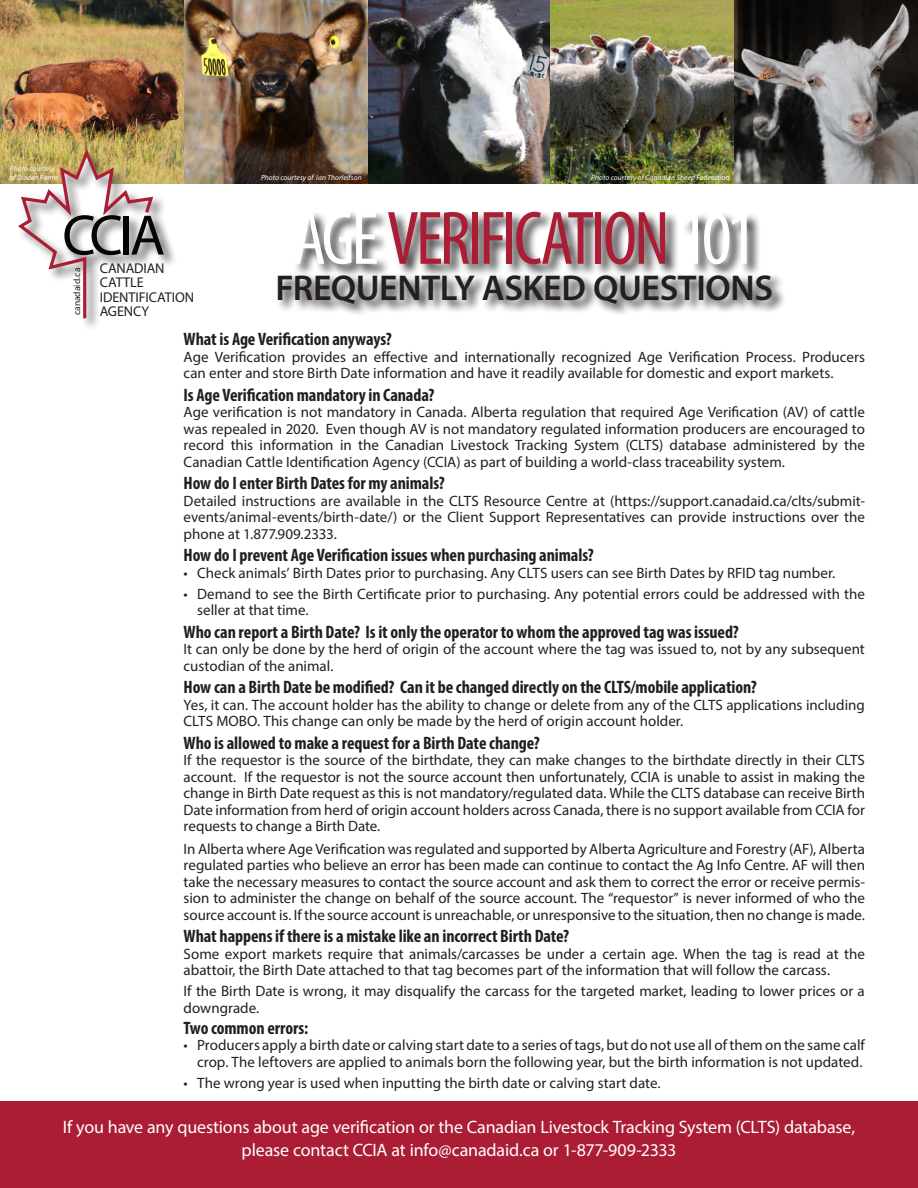
<style>
.page{position:relative;width:918px;height:1188px;background:#fff}
.page>*{position:absolute;margin:0;border:0;box-sizing:border-box;transform-origin:0 0}
.t1{font:condensed 76.5px "Myriad Pro";letter-spacing:-.045em;color:#ab1d34}
.t2{font:57.45px "Myriad Pro";color:#050504}
.t3{font:600 36px "Myriad Pro";letter-spacing:-.01em;color:#231f20}
.t4{font:700 condensed 18px "Myriad Pro";letter-spacing:-.005em;color:#231f20}
.t5{font:18px "Myriad Pro";letter-spacing:-.01em;color:#fff}
.t6{font:15px/16.5px "Myriad Pro";color:#231f20}
.t7{font:14.25px "Myriad Pro";letter-spacing:-.005em;color:#231f20}
.t8{font:9.45px "Myriad Pro";letter-spacing:.005em;color:#231f20}
.t9{font:italic 7.5px/9px "Myriad Pro";letter-spacing:.01em;color:#fff}
.s1{color:#fff}
</style>
<div class="page">
<img style="left:0;top:0;width:918px;height:184px">
<div style="left:0;top:1102px;width:918px;height:86px;background:#ab1d34"></div>
<div style="left:17px;top:148px;width:161px;height:184px;background:#231f20;opacity:.75"></div>
<svg style="left:18px;top:149px;width:138px;height:169px"></svg>
<div style="left:277px;top:210px;width:509px;height:107px;background:#231f20;opacity:.95"></div>
<p class="t9" style="left:10px;top:164px;width:50px">Photo courtesy of Staden Farms</p>
<p class="t9" style="left:261px;top:173px;width:102px">Photo courtesy of Ian Thorleifson</p>
<p class="t9" style="left:591px;top:173px;width:140px">Photo courtesy of Canadian Sheep Federation</p>
<p class="t2" style="left:62px;top:200px;width:104px">CCIA</p>
<p class="t7" style="left:100px;top:260px;width:66px">CANADIAN</p>
<p class="t7" style="left:100px;top:274px;width:46px">CATTLE</p>
<p class="t7" style="left:100px;top:288px;width:96px">IDENTIFICATION</p>
<p class="t1" style="left:293px;top:192px;width:465px"><span class="s1">AGE</span> VERIFICATION <span class="s1">101</span></p>
<p class="t3" style="left:276px;top:265px;width:499px">FREQUENTLY ASKED QUESTIONS</p>
<p class="t8" style="left:71px;top:315px;width:49px;rotate:-90deg">canadaid.ca</p>
<p class="t7" style="left:100px;top:302px;width:51px">AGENCY</p>
<p class="t4" style="left:184px;top:328px;width:210px">What is Age Verification anyways?</p>
<p class="t6" style="left:184px;top:348px;width:683px">Age Verification provides an effective and internationally recognized Age Verification Process. Producers can enter and store Birth Date information and have it readily available for domestic and export markets.</p>
<p class="t4" style="left:184px;top:383px;width:252px">Is Age Verification mandatory in Canada?</p>
<p class="t6" style="left:184px;top:403px;width:683px;text-align:justify">Age verification is not mandatory in Canada. Alberta regulation that required Age Verification (AV) of cattle was repealed in 2020. Even though AV is not mandatory regulated information producers are encouraged to record this information in the Canadian Livestock Tracking System (CLTS) database administered by the Canadian Cattle Identification Agency (CCIA) as part of building a world-class traceability system.</p>
<p class="t4" style="left:184px;top:472px;width:263px">How do I enter Birth Dates for my animals?</p>
<p class="t6" style="left:184px;top:492px;width:683px;text-align:justify">Detailed instructions are available in the CLTS Resource Centre at (https://support.canadaid.ca/clts/submit&shy;events/animal-events/birth-date/) or the Client Support Representatives can provide instructions over the phone at 1.877.909.2333.</p>
<p class="t4" style="left:184px;top:544px;width:412px">How do I prevent Age Verification issues when purchasing animals?</p>
<p class="t6" style="left:184px;top:564px;width:653px">• Check animals’ Birth Dates prior to purchasing. Any CLTS users can see Birth Dates by RFID tag number.</p>
<p class="t6" style="left:197px;top:585px;width:669px;text-indent:-13px">• Demand to see the Birth Certificate prior to purchasing. Any potential errors could be addressed with the seller at that time.</p>
<p class="t4" style="left:184px;top:620px;width:557px">Who can report a Birth Date? Is it only the operator to whom the approved tag was issued?</p>
<p class="t6" style="left:184px;top:640px;width:683px">It can only be done by the herd of origin of the account where the tag was issued to, not by any subsequent custodian of the animal.</p>
<p class="t4" style="left:184px;top:676px;width:575px">How can a Birth Date be modified? Can it be changed directly on the CLTS/mobile application?</p>
<p class="t6" style="left:184px;top:696px;width:683px">Yes, it can. The account holder has the ability to change or delete from any of the CLTS applications including<br>CLTS MOBO. This change can only be made by the herd of origin account holder.</p>
<p class="t4" style="left:184px;top:731px;width:358px">Who is allowed to make a request for a Birth Date change?</p>
<p class="t6" style="left:184px;top:751px;width:683px;text-align:justify">If the requestor is the source of the birthdate, they can make changes to the birthdate directly in their CLTS account. If the requestor is not the source account then unfortunately, CCIA is unable to assist in making the change in Birth Date request as this is not mandatory/regulated data. While the CLTS database can receive Birth Date information from herd of origin account holders across Canada, there is no support available from CCIA for requests to change a Birth Date.</p>
<p class="t6" style="left:184px;top:840px;width:683px;text-align:justify">In Alberta where Age Verification was regulated and supported by Alberta Agriculture and Forestry (AF), Alberta regulated parties who believe an error has been made can continue to contact the Ag Info Centre. AF will then take the necessary measures to contact the source account and ask them to correct the error or receive permis&shy;sion to administer the change on behalf of the source account. The “requestor” is never informed of who the source account is. If the source account is unreachable, or unresponsive to the situation, then no change is made.</p>
<p class="t4" style="left:184px;top:925px;width:387px">What happens if there is a mistake like an incorrect Birth Date?</p>
<p class="t6" style="left:184px;top:945px;width:683px">Some export markets require that animals/carcasses be under a certain age. When the tag is read at the abattoir, the Birth Date attached to that tag becomes part of the information that will follow the carcass.</p>
<p class="t6" style="left:184px;top:982px;width:683px">If the Birth Date is wrong, it may disqualify the carcass for the targeted market, leading to lower prices or a downgrade.</p>
<p class="t4" style="left:184px;top:1016px;width:126px">Two common errors:</p>
<p class="t6" style="left:184px;top:1036px;width:683px;text-align:right">• Producers apply a birth date or calving start date to a series oftags, but do not use all ofthem on the same calf crop. The leftovers are applied to animals born the following year, but the birth information is not updated.</p>
<p class="t6" style="left:184px;top:1074px;width:478px">• The wrong year is used when inputting the birth date or calving start date.</p>
<p class="t5" style="left:63px;top:1116px;width:794px">If you have any questions about age verification or the Canadian Livestock Tracking System (CLTS) database,</p>
<p class="t5" style="left:242px;top:1138px;width:436px">please contact CCIA at info@canadaid.ca or 1-877-909-2333</p>
</div>
